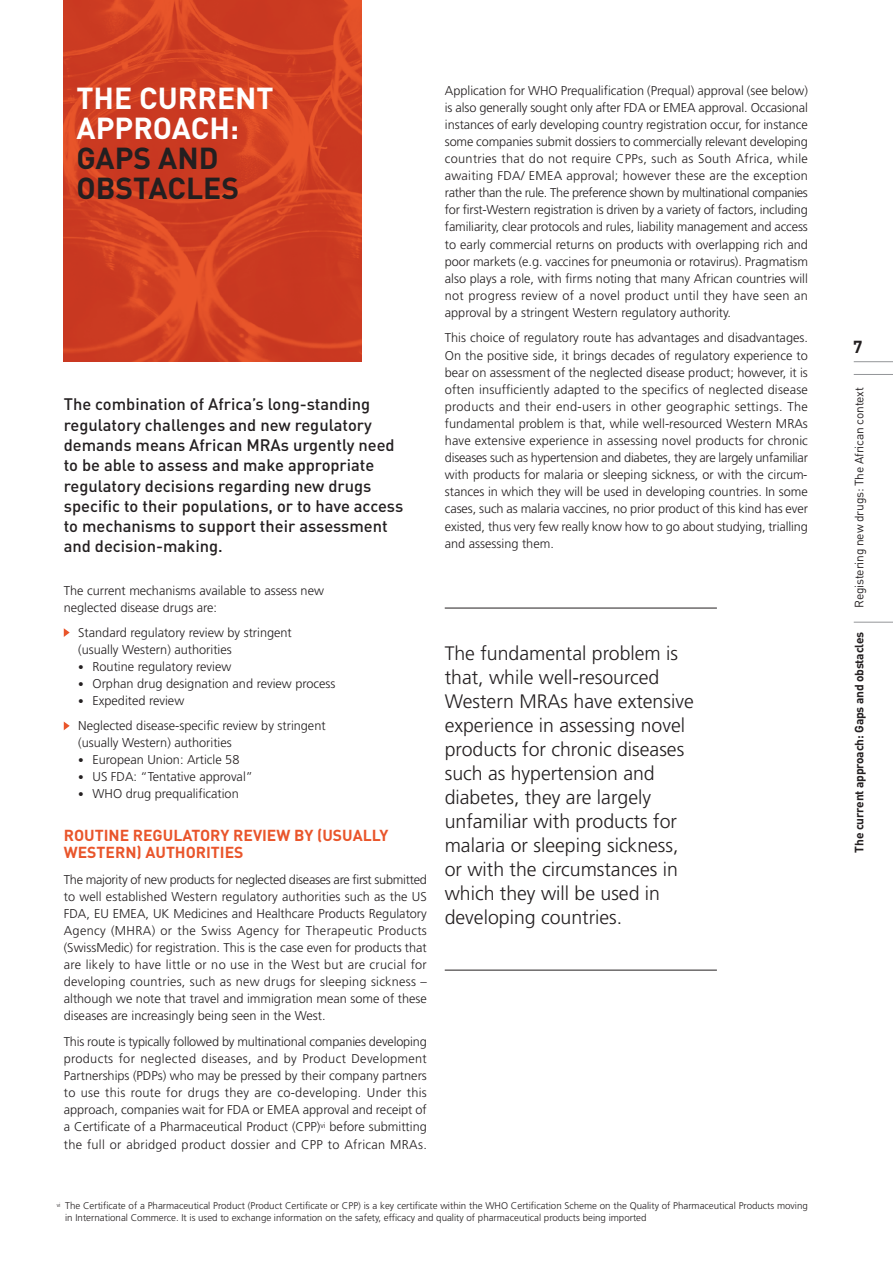
<style>
.page{position:relative;width:893px;height:1263px;background:#fff}
.page>*{position:absolute;margin:0;border:0;box-sizing:border-box;transform-origin:0 0}
.t1{font:700 30px/30px "DIN";color:#fff}
.t2{font:700 30px/30px "DIN";color:#231f20}
.t3{font:300 19.5px/24px "Frutiger";color:#231f20}
.t4{font:700 17.25px "DIN";color:#231f20}
.t5{font:500 16.5px/20.2px "DIN";color:#231f20}
.t6{font:700 15.75px/17.1px "DIN";color:#e9552b}
.t7{font:300 12.75px/17.1px "Frutiger";color:#231f20;text-align:justify}
.t8{font:12px "DIN";letter-spacing:-.015em;color:#231f20}
.t9{font:700 12px "DIN";letter-spacing:-.015em;color:#231f20}
.t10{font:300 9.75px/12px "Frutiger";color:#231f20}
.s1{font-size:11.25px}
</style>
<div class="page">
<hr style="left:854px;top:361px;width:39px;height:1px;background:#939598">
<hr style="left:854px;top:374px;width:39px;height:1px;background:#939598">
<hr style="left:854px;top:622px;width:39px;height:1px;background:#939598">
<svg style="left:64px;top:721px;width:6px;height:9px"></svg>
<svg style="left:64px;top:628px;width:6px;height:9px"></svg>
<img style="left:64px;top:0;width:297px;height:361px">
<hr style="left:445px;top:608px;width:272px;height:1px;background:#231f20">
<hr style="left:445px;top:970px;width:272px;height:1px;background:#231f20">
<h1 class="t1" style="left:77px;top:84px;width:199px">THE CURRENT<br>APPROACH:</h1>
<h1 class="t2" style="left:77px;top:144px;width:164px">GAPS AND<br>OBSTACLES</h1>
<p class="t5" style="left:64px;top:395px;width:341px">The combination of Africa’s long-standing regulatory challenges and new regulatory demands means African MRAs urgently need to be able to assess and make appropriate regulatory decisions regarding new drugs specific to their populations, or to have access to mechanisms to support their assessment and decision-making.</p>
<p class="t7" style="left:64px;top:583px;width:262px">The current mechanisms available to assess new neglected disease drugs are:</p>
<p class="t7" style="left:78px;top:625px;width:215px">Standard regulatory review by stringent (usually Western) authorities</p>
<p class="t7" style="left:78px;top:659px;width:155px"><span class="s1">•</span> Routine regulatory review</p>
<p class="t7" style="left:78px;top:676px;width:259px"><span class="s1">•</span> Orphan drug designation and review process</p>
<p class="t7" style="left:78px;top:689px;width:249px;line-height:25.2px"><span class="s1">•</span> Expedited review<br>Neglected disease-specific review by stringent</p>
<p class="t7" style="left:78px;top:735px;width:155px">(usually Western) authorities</p>
<p class="t7" style="left:78px;top:752px;width:163px"><span class="s1">•</span> European Union: Article 58</p>
<p class="t7" style="left:78px;top:769px;width:176px"><span class="s1">•</span> US FDA: “Tentative approval”</p>
<p class="t7" style="left:78px;top:786px;width:162px"><span class="s1">•</span> WHO drug prequalification</p>
<p class="t6" style="left:64px;top:827px;width:326px">ROUTINE REGULATORY REVIEW BY (USUALLY<br>WESTERN) AUTHORITIES</p>
<p class="t7" style="left:64px;top:872px;width:365px">The majority of new products for neglected diseases are first submitted to well established Western regulatory authorities such as the US FDA, EU EMEA, UK Medicines and Healthcare Products Regulatory Agency (MHRA) or the Swiss Agency for Therapeutic Products (SwissMedic) for registration. This is the case even for products that are likely to have little or no use in the West but are crucial for developing countries, such as new drugs for sleeping sickness – although we note that travel and immigration mean some of these diseases are increasingly being seen in the West.</p>
<p class="t7" style="left:64px;top:1034px;width:365px">This route is typically followed by multinational companies developing products for neglected diseases, and by Product Development Partnerships (PDPs) who may be pressed by their company partners to use this route for drugs they are co-developing. Under this approach, companies wait for FDA or EMEA approval and receipt of a Certificate of a Pharmaceutical Product (CPP)<sup>vi</sup> before submitting the full or abridged product dossier and CPP to African MRAs.</p>
<p class="t7" style="left:445px;top:83px;width:365px">Application for WHO Prequalification (Prequal) approval (see below) is also generally sought only after FDA or EMEA approval. Occasional instances of early developing country registration occur, for instance some companies submit dossiers to commercially relevant developing countries that do not require CPPs, such as South Africa, while awaiting FDA/ EMEA approval; however these are the exception rather than the rule. The preference shown by multinational companies for first-Western registration is driven by a variety of factors, including familiarity, clear protocols and rules, liability management and access to early commercial returns on products with overlapping rich and poor markets (e.g. vaccines for pneumonia or rotavirus). Pragmatism also plays a role, with firms noting that many African countries will not progress review of a novel product until they have seen an approval by a stringent Western regulatory authority.</p>
<p class="t7" style="left:445px;top:330px;width:365px">This choice of regulatory route has advantages and disadvantages.<br>On the positive side, it brings decades of regulatory experience to bear on assessment of the neglected disease product; however, it is often insufficiently adapted to the specifics of neglected disease products and their end-users in other geographic settings. The fundamental problem is that, while well-resourced Western MRAs have extensive experience in assessing novel products for chronic diseases such as hypertension and diabetes, they are largely unfamiliar with products for malaria or sleeping sickness, or with the circum&shy;stances in which they will be used in developing countries. In some cases, such as malaria vaccines, no prior product of this kind has ever existed, thus very few really know how to go about studying, trialling and assessing them.</p>
<p class="t3" style="left:445px;top:643px;width:250px">The fundamental problem is that, while well-resourced<br>Western MRAs have extensive experience in assessing novel products for chronic diseases such as hypertension and diabetes, they are largely unfamiliar with products for malaria or sleeping sickness, or with the circumstances in which they will be used in developing countries.</p>
<p class="t10" style="left:65px;top:1201px;width:744px;text-indent:-8px"><sup>vi</sup> The Certificate of a Pharmaceutical Product (Product Certificate or CPP) is a key certificate within the WHO Certification Scheme on the Quality of Pharmaceutical Products moving in International Commerce. It is used to exchange information on the safety, efficacy and quality of pharmaceutical products being imported</p>
<h3 class="t4" style="left:853px;top:337px;width:11px">7</h3>
<p class="t8" style="left:852px;top:608px;width:222px;rotate:-90deg">Registering new drugs: The African context</p>
<p class="t9" style="left:852px;top:852px;width:222px;rotate:-90deg">The current approach: Gaps and obstacles</p>
</div>
